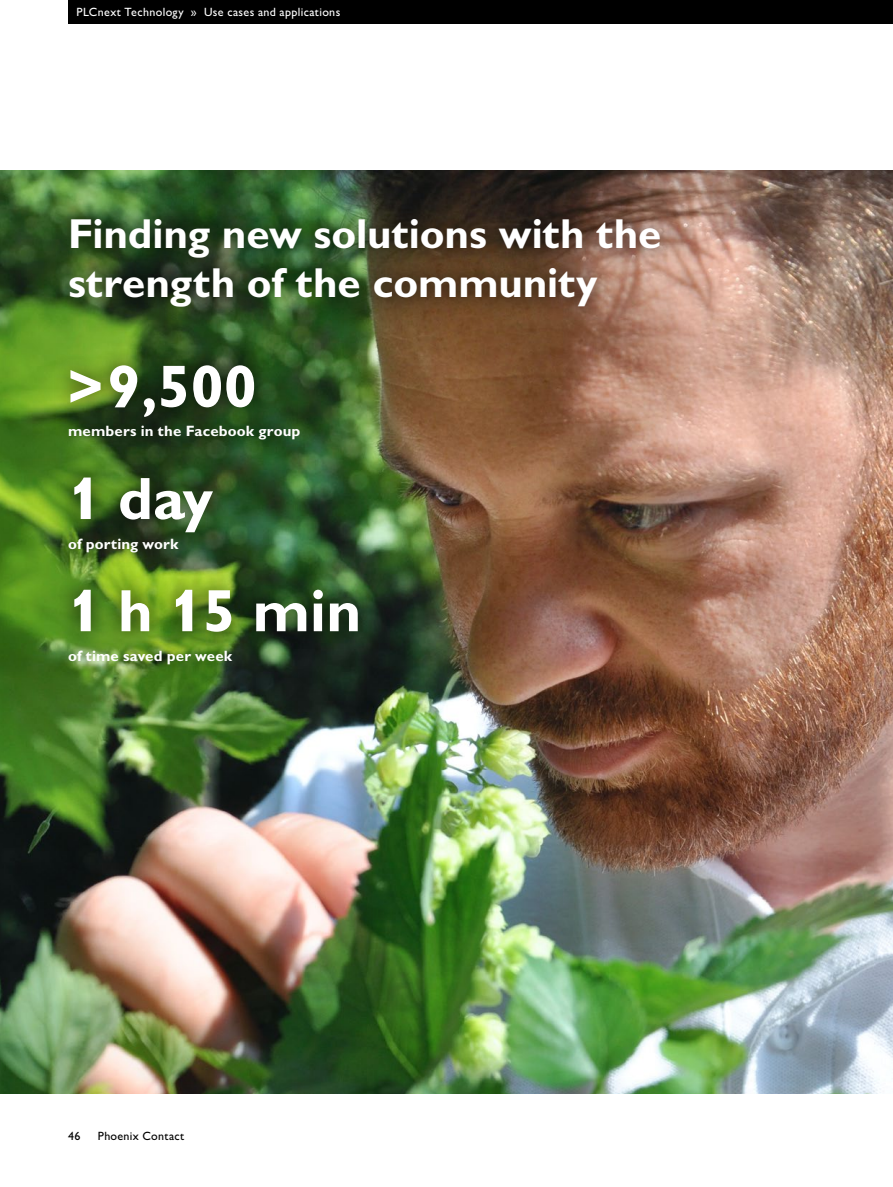
<style>
.page{position:relative;width:893px;height:1187px;background:#fff}
.page>*{position:absolute;margin:0;border:0;box-sizing:border-box;transform-origin:0 0}
.t1{font:700 60px "Px C Gill Alt One";color:#fff}
.t2{font:700 42px/49.5px "Px C Gill Alt One";letter-spacing:-.005em;color:#fff}
.t3{font:700 15px "Px C Gill Alt One";letter-spacing:.01em;color:#fff}
.t4{font:12px "Px C Gill Alt One";letter-spacing:.03em;color:#fff}
.t5{font:12px "Px C Gill Alt One";letter-spacing:.025em;color:#000}
</style>
<div class="page">
<div style="left:68px;top:0;width:825px;height:23px;background:#000"></div>
<img style="left:0;top:170px;width:893px;height:923px">
<div style="left:51px;top:199px;width:627px;height:127px;background:#000;opacity:.75"></div>
<div style="left:50px;top:346px;width:328px;height:335px;background:#000;opacity:.75"></div>
<p class="t4" style="left:77px;top:4px;width:265px">PLCnext Technology » Use cases and applications</p>
<h2 class="t2" style="left:68px;top:208px;width:595px">Finding new solutions with the strength of the community</h2>
<h1 class="t1" style="left:68px;top:349px;width:190px">&gt; 9,500</h1>
<p class="t3" style="left:68px;top:422px;width:234px">members in the Facebook group</p>
<h1 class="t1" style="left:68px;top:461px;width:147px">1 day</h1>
<p class="t3" style="left:68px;top:534px;width:112px">of porting work</p>
<h1 class="t1" style="left:68px;top:573px;width:295px">1 h 15 min</h1>
<p class="t3" style="left:68px;top:646px;width:166px">of time saved per week</p>
<p class="t5" style="left:68px;top:1128px;width:14px">46</p>
<p class="t5" style="left:98px;top:1128px;width:88px">Phoenix Contact</p>
</div>
